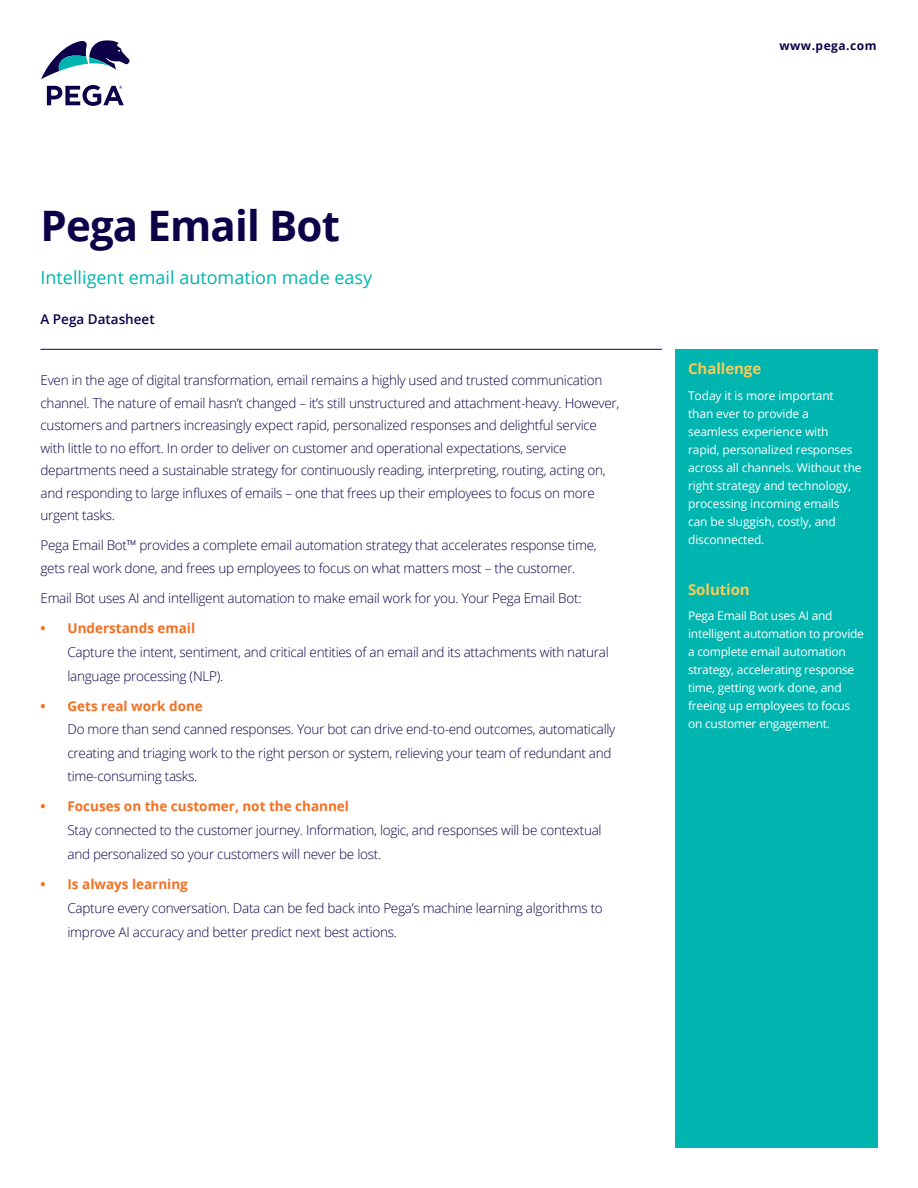
<style>
.page{position:relative;width:918px;height:1188px;background:#fff}
.page>*{position:absolute;margin:0;border:0;box-sizing:border-box;transform-origin:0 0}
.t1{font:700 42px "Open Sans";letter-spacing:-.02em;color:#0e0048}
.t2{font:18px "Open Sans";color:#00b5af}
.t3{font:700 15px "Open Sans";letter-spacing:-.005em;color:#f9cb55}
.t4{font:300 13.5px/22.5px "Open Sans";letter-spacing:-.02em;color:#0e0048}
.t5{font:700 13.5px "Open Sans";color:#f36f21}
.t6{font:600 13.5px "Open Sans";color:#0e0048}
.t7{font:12px/18px "Open Sans";letter-spacing:-.01em;color:#fff}
.t8{font:700 12px "Open Sans";letter-spacing:.04em;color:#0e0048}
</style>
<div class="page">
<hr style="left:40px;top:349px;width:622px;height:1px;background:#0e0048">
<div style="left:675px;top:349px;width:203px;height:799px;background:#00b5af"></div>
<svg style="left:41px;top:40px;width:89px;height:39px"></svg>
<svg style="left:47px;top:85px;width:77px;height:21px"></svg>
<h1 class="t1" style="left:40px;top:196px;width:301px">Pega Email Bot</h1>
<h2 class="t2" style="left:40px;top:265px;width:333px">Intelligent email automation made easy</h2>
<p class="t6" style="left:40px;top:310px;width:116px">A Pega Datasheet</p>
<p class="t4" style="left:40px;top:369px;width:581px">Even in the age of digital transformation, email remains a highly used and trusted communication channel. The nature of email hasn’t changed – it’s still unstructured and attachment-heavy. However, customers and partners increasingly expect rapid, personalized responses and delightful service with little to no effort. In order to deliver on customer and operational expectations, service departments need a sustainable strategy for continuously reading, interpreting, routing, acting on, and responding to large influxes of emails – one that frees up their employees to focus on more urgent tasks.</p>
<p class="t4" style="left:40px;top:534px;width:558px">Pega Email Bot™ provides a complete email automation strategy that accelerates response time, gets real work done, and frees up employees to focus on what matters most – the customer.</p>
<p class="t4" style="left:40px;top:586px;width:543px">Email Bot uses AI and intelligent automation to make email work for you. Your Pega Email Bot:</p>
<p class="t5" style="left:40px;top:618px;width:156px">• Understands email</p>
<p class="t4" style="left:68px;top:639px;width:543px;line-height:24px">Capture the intent, sentiment, and critical entities of an email and its attachments with natural language processing (NLP).</p>
<p class="t5" style="left:41px;top:696px;width:164px">• Gets real work done</p>
<p class="t4" style="left:67px;top:717px;width:550px;line-height:23.5px">Do more than send canned responses. Your bot can drive end-to-end outcomes, automatically creating and triaging work to the right person or system, relieving your team of redundant and time-consuming tasks.</p>
<p class="t5" style="left:40px;top:797px;width:310px">• Focuses on the customer, not the channel</p>
<p class="t4" style="left:68px;top:818px;width:536px;line-height:24px">Stay connected to the customer journey. Information, logic, and responses will be contextual and personalized so your customers will never be lost.</p>
<p class="t5" style="left:40px;top:875px;width:149px">• Is always learning</p>
<p class="t4" style="left:68px;top:896px;width:537px;line-height:24px">Capture every conversation. Data can be fed back into Pega’s machine learning algorithms to improve AI accuracy and better predict next best actions.</p>
<p class="t8" style="left:779px;top:37px;width:99px">www.pega.com</p>
<p class="t3" style="left:688px;top:358px;width:75px">Challenge</p>
<p class="t7" style="left:688px;top:386px;width:175px">Today it is more important than ever to provide a seamless experience with rapid, personalized responses across all channels. Without the right strategy and technology, processing incoming emails can be sluggish, costly, and disconnected.</p>
<p class="t3" style="left:688px;top:579px;width:63px">Solution</p>
<p class="t7" style="left:688px;top:606px;width:177px">Pega Email Bot uses AI and intelligent automation to provide a complete email automation strategy, accelerating response time, getting work done, and freeing up employees to focus on customer engagement.</p>
</div>
